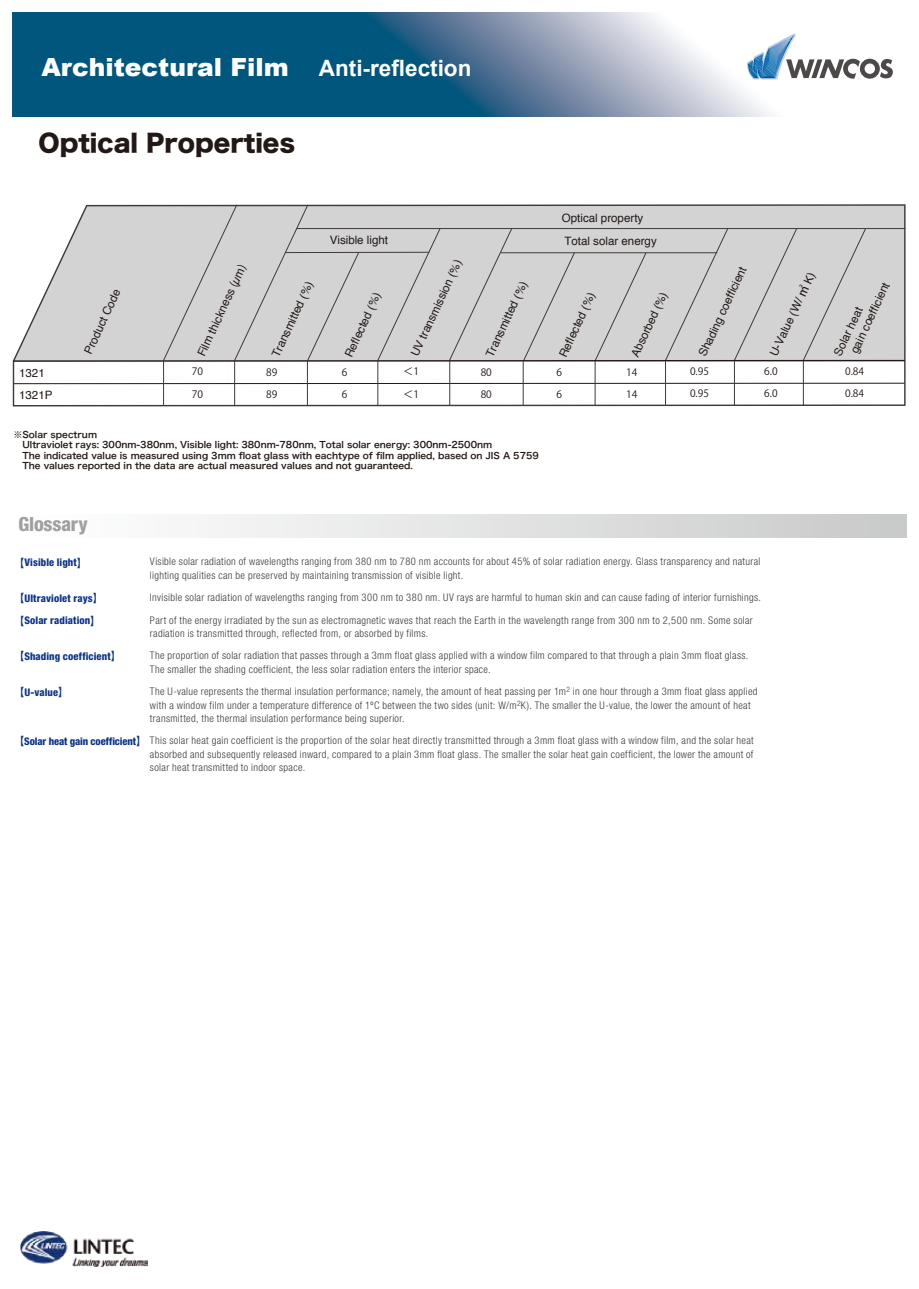
<style>
.page{position:relative;width:919px;height:1289px;background:#fff}
.page>*{position:absolute;margin:0;border:0;box-sizing:border-box;transform-origin:0 0}
.t1{font:900 25.05px "Arial";color:#fff}
.t2{font:24px "Hira Kaku Std N W8";color:#221815}
.t3{font:800 condensed 19.5px "Helvetica Neue";letter-spacing:-.005em;color:#9fa0a0}
.t4{font:11.55px/13.8px "Helvetica";color:#221815}
.t5{font:300 condensed 10.5px/13.5px "Helvetica Neue";letter-spacing:.03em;color:#3e3a39}
.t6{font:800 condensed 10.5px "Helvetica Neue";letter-spacing:.01em;color:#0c3388}
.t7{font:10.2px/22.2px "Koz Go Pr 6 N";color:#221815}
.t8{font:10.05px "Koz Go Pr 6 N";color:#221815}
.t9{font:9px/10.5px "Hira Kaku Pro W6";color:#221815}
.s1{font-weight:700;font-size:22.5px}
.s2{font-family:"Koz Go Pr 6 N"}
.s3{font-family:"Koz Go Pr 6 N";font-weight:500}
.s4{font-family:"Shin Go Pro";font-weight:700;font-stretch:normal}
.s5{font-family:"Shin Go Pro";font-weight:700;font-stretch:normal;color:#0c3388}
.s6{font-weight:800;color:#0c3388}
</style>
<div class="page">
<svg style="left:13px;top:13px;width:764px;height:104px;background:#467d9b"></svg>
<svg style="left:746px;top:33px;width:147px;height:46px"></svg>
<svg style="left:12px;top:204px;width:894px;height:202px"></svg>
<hr style="left:377px;top:361px;width:1px;height:44px;background:#3e3a39">
<hr style="left:449px;top:361px;width:1px;height:44px;background:#3e3a39">
<hr style="left:523px;top:361px;width:1px;height:44px;background:#3e3a39">
<hr style="left:594px;top:361px;width:1px;height:44px;background:#3e3a39">
<hr style="left:665px;top:361px;width:1px;height:44px;background:#3e3a39">
<hr style="left:734px;top:361px;width:1px;height:44px;background:#3e3a39">
<hr style="left:803px;top:361px;width:1px;height:44px;background:#3e3a39">
<div style="left:13px;top:514px;width:893px;height:24px;background:linear-gradient(to right,#fff,#c9caca)"></div>
<img style="left:20px;top:1231px;width:128px;height:35px">
<h1 class="t1" style="left:41px;top:49px;width:431px">Architectural Film <span class="s1">Anti-reflection</span></h1>
<h2 class="t2" style="left:38px;top:130px;width:258px">Optical Properties</h2>
<p class="t4" style="left:561px;top:211px;width:83px">Optical property</p>
<p class="t4" style="left:19px;top:362px;width:35px;line-height:22.2px">1321<br>1321P</p>
<p class="t4" style="left:81px;top:350px;width:72px;rotate:-65deg">Product Code</p>
<p class="t4" style="left:195px;top:353px;width:101px;rotate:-65deg">Film thickness <span class="s2">(</span>µm<span class="s2">)</span></p>
<p class="t8" style="left:192px;top:366px;width:13px">70</p>
<p class="t8" style="left:192px;top:388px;width:13px">70</p>
<p class="t4" style="left:269px;top:353px;width:84px;rotate:-65deg">Transmitted (%)</p>
<p class="t8" style="left:266px;top:367px;width:13px">89</p>
<p class="t8" style="left:266px;top:389px;width:13px">89</p>
<p class="t4" style="left:330px;top:234px;width:60px">Visible light</p>
<p class="t4" style="left:564px;top:234px;width:94px">Total solar energy</p>
<p class="t4" style="left:342px;top:353px;width:71px;rotate:-65deg">Reflected (%)</p>
<p class="t8" style="left:342px;top:367px;width:7px">6</p>
<p class="t8" style="left:342px;top:389px;width:7px">6</p>
<p class="t4" style="left:408px;top:353px;width:107px;rotate:-65deg">UV transmission (%)</p>
<p class="t7" style="left:403px;top:361px;width:17px">＜1＜1</p>
<p class="t4" style="left:483px;top:353px;width:84px;rotate:-65deg">Transmitted (%)</p>
<p class="t8" style="left:480px;top:366px;width:13px">80</p>
<p class="t8" style="left:480px;top:389px;width:13px">80</p>
<p class="t4" style="left:556px;top:353px;width:71px;rotate:-65deg">Reflected (%)</p>
<p class="t8" style="left:556px;top:366px;width:7px">6</p>
<p class="t8" style="left:556px;top:389px;width:7px">6</p>
<p class="t4" style="left:628px;top:353px;width:72px;rotate:-65deg">Absorbed (%)</p>
<p class="t8" style="left:626px;top:366px;width:13px">14</p>
<p class="t8" style="left:626px;top:389px;width:13px">14</p>
<p class="t9" style="left:14px;top:428px;width:527px">※Solar spectrum<br>　Ultraviolet rays: 300nm-380nm, Visible light: 380nm-780nm, Total solar energy: 300nm-2500nm<br>　The indicated value is measured using 3mm float glass with eachtype of film applied, based on JIS A 5759　The values reported in the data are actual measured values and not guaranteed.</p>
<p class="t4" style="left:696px;top:353px;width:99px;rotate:-65deg">Shading coefficient</p>
<p class="t8" style="left:690px;top:366px;width:20px">0.95</p>
<p class="t8" style="left:690px;top:388px;width:20px">0.95</p>
<p class="t4" style="left:767px;top:353px;width:93px;rotate:-65deg">U-Value (W/ <span class="s3">㎡</span> K)</p>
<p class="t8" style="left:764px;top:366px;width:15px">6.0</p>
<p class="t8" style="left:764px;top:388px;width:15px">6.0</p>
<p class="t4" style="left:835px;top:344px;width:78px;text-indent:-10px;rotate:-65deg">Solar heat<br>gain coefficient</p>
<p class="t8" style="left:845px;top:366px;width:20px">0.84</p>
<p class="t8" style="left:845px;top:388px;width:20px">0.84</p>
<h3 class="t3" style="left:18px;top:512px;width:71px">Glossary</h3>
<p class="t6" style="left:14px;top:556px;width:75px"><span class="s4">【</span>Visible light<span class="s4">】</span></p>
<p class="t6" style="left:14px;top:592px;width:91px"><span class="s4">【</span>Ultraviolet rays<span class="s4">】</span></p>
<p class="t5" style="left:150px;top:586px;width:612px;line-height:22.2px">Invisible solar radiation of wavelengths ranging from 300 nm to 380 nm. UV rays are harmful to human skin and can cause fading of interior furnishings.<br>Part of the energy irradiated by the sun as electromagnetic waves that reach the Earth in the wavelength range from 300 nm to 2,500 nm. Some solar</p>
<p class="t5" style="left:150px;top:626px;width:280px">radiation is transmitted through, reflected from, or absorbed by films.</p>
<p class="t5" style="left:150px;top:555px;width:612px">Visible solar radiation of wavelengths ranging from 380 nm to 780 nm accounts for about 45% of solar radiation energy. Glass transparency and natural lighting qualities can be preserved by maintaining transmission of visible light.</p>
<p class="t6" style="left:14px;top:614px;width:88px"><span class="s4">【</span>Solar radiation<span class="s4">】</span></p>
<p class="t6" style="left:14px;top:650px;width:109px"><span class="s4">【</span>Shading coefficient<span class="s4">】</span></p>
<p class="t5" style="left:150px;top:648px;width:600px">The proportion of solar radiation that passes through a 3mm float glass applied with a window film compared to that through a plain 3mm float glass.<br>The smaller the shading coefficient, the less solar radiation enters the interior space.</p>
<p class="t6" style="left:14px;top:685px;width:56px"><span class="s4">【</span>U-value<span class="s4">】</span></p>
<p class="t5" style="left:150px;top:733px;width:605px;text-align:justify;text-indent:-136px"><span class="s5">【</span><span class="s6">Solar heat gain coefficient</span><span class="s5">】</span> This solar heat gain coefficient is the proportion of the solar heat directly transmitted through a 3mm float glass with a window film, and the solar heat absorbed and subsequently released inward, compared to a plain 3mm float glass. The smaller the solar heat gain coefficient, the lower the amount of solar heat transmitted to indoor space.</p>
<p class="t5" style="left:150px;top:684px;width:609px">The U-value represents the thermal insulation performance; namely, the amount of heat passing per 1m<sup>2</sup> in one hour through a 3mm float glass applied with a window film under a temperature difference of 1ºC between the two sides (unit: W/m<sup>2</sup>K). The smaller the U-value, the lower the amount of heat transmitted, the thermal insulation performance being superior.</p>
</div>
